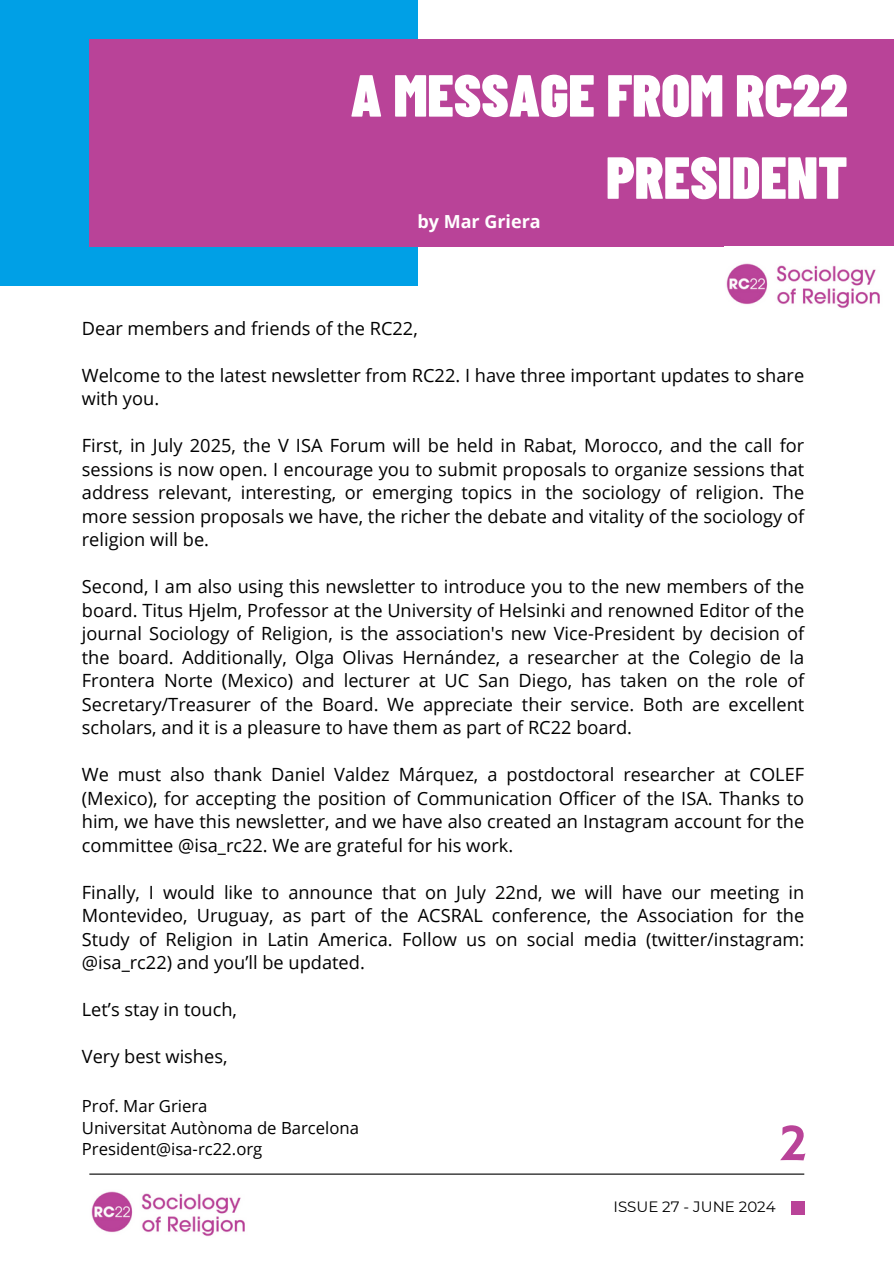
<style>
.page{position:relative;width:894px;height:1264px;background:#fff}
.page>*{position:absolute;margin:0;border:0;box-sizing:border-box;transform-origin:0 0}
.t1{font:900 59.25px/82.2px "Barlow Condensed";color:#fff;text-align:right}
.t2{font:52.5px "Hammersmith One";color:#b94398}
.t3{font:18.15px/23.5px "Open Sans";color:#000;text-align:justify}
.t4{font:700 18px "Open Sans";color:#fff}
.t5{font:16.65px/21.5px "Open Sans";color:#000}
.t6{font:15px "Montserrat";color:#000}
</style>
<div class="page">
<img style="left:89px;top:1174px;width:169px;height:63px">
<hr style="left:89px;top:1173px;width:715px;height:1px;background:#000">
<div style="left:790px;top:1201px;width:14px;height:14px;background:#b94398"></div>
<div style="left:0;top:0;width:417px;height:285px;background:#00a0e6"></div>
<div style="left:89px;top:39px;width:804px;height:207px;background:#b94398"></div>
<img style="left:726px;top:263px;width:154px;height:46px">
<p class="t1" style="left:350px;top:52px;width:498px">A MESSAGE FROM RC22<br>PRESIDENT</p>
<p class="t4" style="left:417px;top:209px;width:125px">by Mar Griera</p>
<h3 class="t3" style="left:82px;top:316px;width:337px">Dear members and friends of the RC22,</h3>
<h3 class="t3" style="left:82px;top:363px;width:723px">Welcome to the latest newsletter from RC22. I have three important updates to share with you.</h3>
<h3 class="t3" style="left:82px;top:433px;width:723px">First, in July 2025, the V ISA Forum will be held in Rabat, Morocco, and the call for sessions is now open. I encourage you to submit proposals to organize sessions that address relevant, interesting, or emerging topics in the sociology of religion. The more session proposals we have, the richer the debate and vitality of the sociology of religion will be.</h3>
<h3 class="t3" style="left:82px;top:574px;width:723px">Second, I am also using this newsletter to introduce you to the new members of the board. Titus Hjelm, Professor at the University of Helsinki and renowned Editor of the journal Sociology of Religion, is the association's new Vice-President by decision of the board. Additionally, Olga Olivas Hernández, a researcher at the Colegio de la Frontera Norte (Mexico) and lecturer at UC San Diego, has taken on the role of Secretary/Treasurer of the Board. We appreciate their service. Both are excellent scholars, and it is a pleasure to have them as part of RC22 board.</h3>
<h3 class="t3" style="left:82px;top:762px;width:723px">We must also thank Daniel Valdez Márquez, a postdoctoral researcher at COLEF (Mexico), for accepting the position of Communication Officer of the ISA. Thanks to him, we have this newsletter, and we have also created an Instagram account for the committee @isa_rc22. We are grateful for his work.</h3>
<h3 class="t3" style="left:82px;top:879px;width:723px">Finally, I would like to announce that on July 22nd, we will have our meeting in Montevideo, Uruguay, as part of the ACSRAL conference, the Association for the Study of Religion in Latin America. Follow us on social media (twitter/instagram: @isa_rc22) and you’ll be updated.</h3>
<h3 class="t3" style="left:82px;top:997px;width:157px">Let’s stay in touch,</h3>
<h3 class="t3" style="left:82px;top:1044px;width:147px">Very best wishes,</h3>
<p class="t5" style="left:82px;top:1094px;width:279px">Prof. Mar Griera<br>Universitat Autònoma de Barcelona<br>President@isa-rc22.org</p>
<h3 class="t2" style="left:777px;top:1112px;width:32px">2</h3>
<p class="t6" style="left:613px;top:1197px;width:164px">ISSUE 27 - JUNE 2024</p>
</div>
